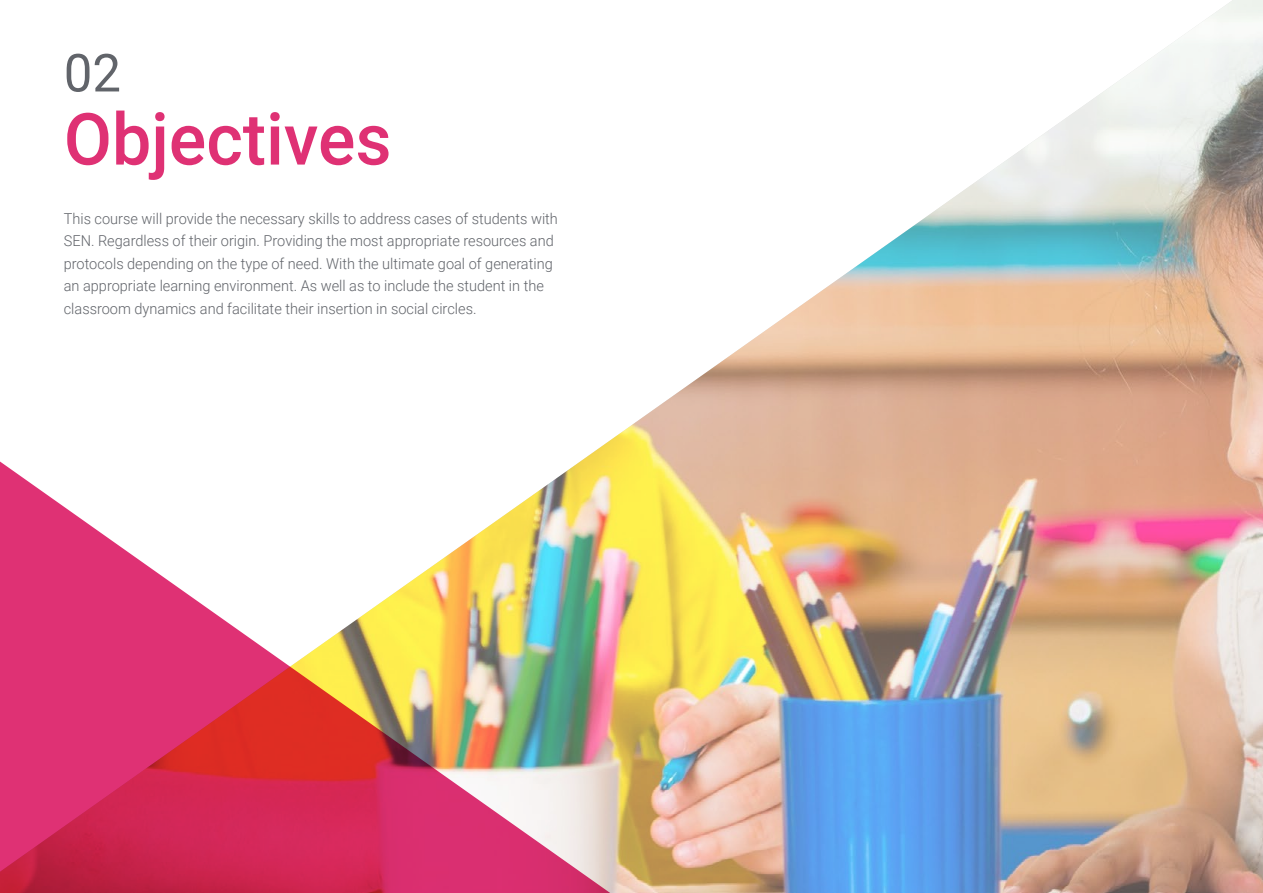
<style>
.page{position:relative;width:1263px;height:893px;background:#fff}
.page>*{position:absolute;margin:0;border:0;box-sizing:border-box;transform-origin:0 0}
.t1{font:500 72px "Roboto";color:#df3174}
.t2{font:52.5px "Roboto";color:#61646a}
.t3{font:300 15px/22.5px "Roboto";color:#61646a}
</style>
<div class="page">
<img style="left:602px;top:0;width:661px;height:893px">
<svg style="left:0;top:446px;width:640px;height:447px"></svg>
<h2 class="t2" style="left:64px;top:36px;width:59px">02</h2>
<h1 class="t1" style="left:64px;top:89px;width:329px">Objectives</h1>
<p class="t3" style="left:64px;top:207px;width:496px">This course will provide the necessary skills to address cases of students with SEN. Regardless of their origin. Providing the most appropriate resources and protocols depending on the type of need. With the ultimate goal of generating an appropriate learning environment. As well as to include the student in the classroom dynamics and facilitate their insertion in social circles.</p>
</div>
